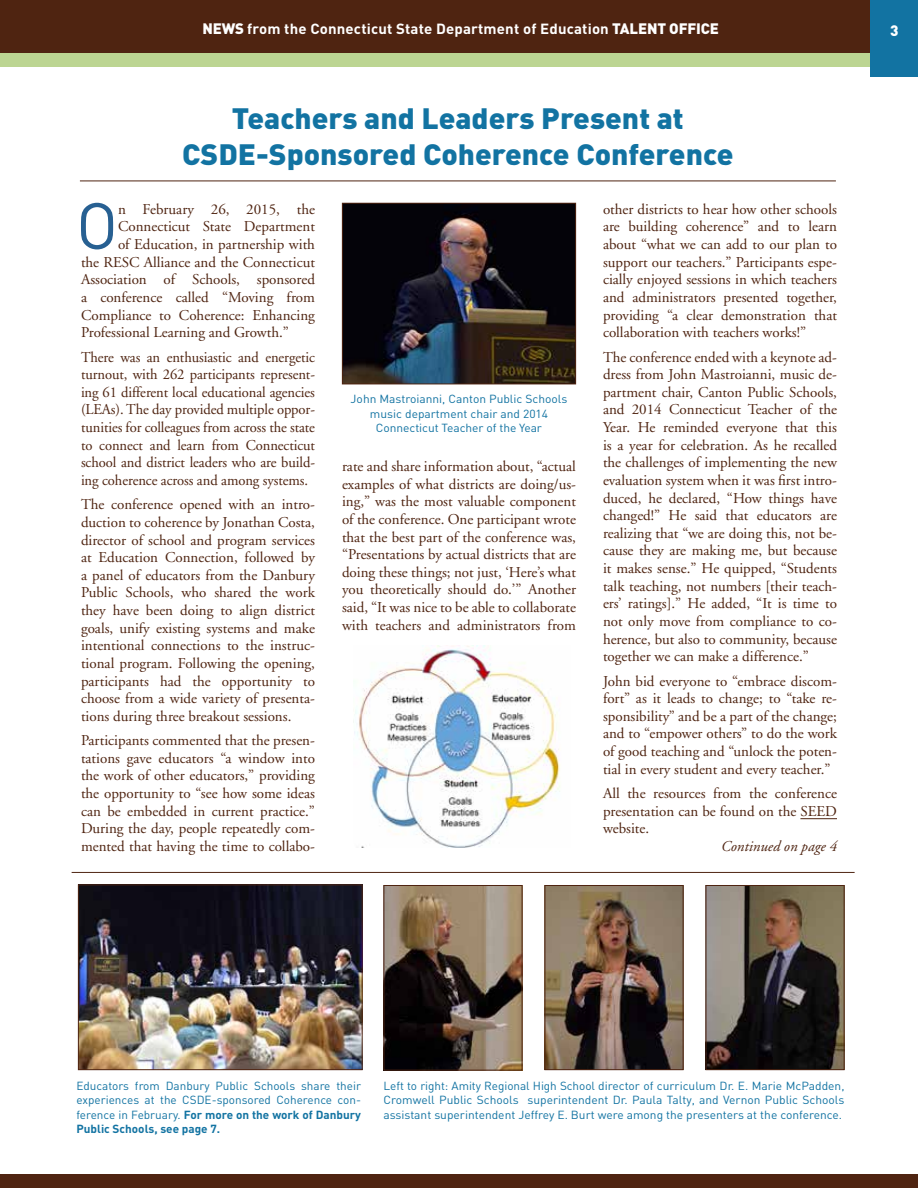
<style>
.page{position:relative;width:918px;height:1188px;background:#fff}
.page>*{position:absolute;margin:0;border:0;box-sizing:border-box;transform-origin:0 0}
.main_body_style{font:64.5px "DIN";color:#276092}
.t1{font:900 29.1px/36px "DIN";color:#1273a2;text-align:center}
.main_body_style-2{font:15px/17.7px "Adobe Garamond";color:#4f2411;text-align:justify}
.main_body_style-3{font:italic 15px "Adobe Garamond";color:#4f2411}
.t2{font:900 15px "DIN";color:#fff}
.t3{font:700 14.55px "DIN";letter-spacing:.01em;color:#fff}
.main_body_style-4{font:11.7px/14.4px "DIN";color:#1273a2;text-align:justify}
.s1{font-weight:900;font-size:15px}
.s2{font-weight:700}
</style>
<div class="page">
<div style="left:0;top:1174px;width:918px;height:14px;background:#4f2411"></div>
<div style="left:0;top:0;width:870px;height:54px;background:#4f2411"></div>
<div style="left:0;top:54px;width:870px;height:13px;background:#bcd592"></div>
<div style="left:870px;top:0;width:48px;height:77px;background:#1273a2"></div>
<hr style="left:800px;top:818px;width:37px;height:1px;background:#4f2411">
<img style="left:344px;top:205px;width:230px;height:177px">
<div style="left:342px;top:203px;width:234px;height:181px;border:1px solid #4f2411"></div>
<hr style="left:72px;top:872px;width:783px;height:1px;background:#4f2411">
<hr style="left:80px;top:181px;width:756px;height:1px;background:#4f2411">
<img style="left:353px;top:646px;width:207px;height:202px">
<img style="left:547px;top:887px;width:134px;height:181px">
<div style="left:545px;top:885px;width:138px;height:185px;border:1px solid #4f2411"></div>
<img style="left:80px;top:887px;width:281px;height:181px">
<div style="left:78px;top:885px;width:285px;height:185px;border:1px solid #4f2411"></div>
<img style="left:386px;top:887px;width:134px;height:182px">
<div style="left:384px;top:885px;width:138px;height:186px;border:1px solid #4f2411"></div>
<img style="left:708px;top:887px;width:134px;height:181px">
<div style="left:706px;top:885px;width:138px;height:185px;border:1px solid #4f2411"></div>
<p class="t3" style="left:202px;top:19px;width:518px"><span class="s1">NEWS</span> from the Connecticut State Department of Education <span class="s1">TALENT OFFICE</span></p>
<p class="t2" style="left:890px;top:21px;width:10px">3</p>
<h1 class="t1" style="left:182px;top:99px;width:553px">Teachers and Leaders Present at<br>CSDE-Sponsored Coherence Conference</h1>
<p class="main_body_style" style="left:76px;top:186px;width:43px">O</p>
<p class="main_body_style-2" style="left:118px;top:201px;width:198px">n February 26, 2015, the</p>
<p class="main_body_style-2" style="left:118px;top:218px;width:198px">Connecticut State Department</p>
<p class="main_body_style-2" style="left:118px;top:236px;width:198px">of Education, in partnership with</p>
<p class="main_body_style-2" style="left:81px;top:253px;width:235px">the RESC Alliance and the Connecticut</p>
<p class="main_body_style-2" style="left:81px;top:271px;width:236px">Association of Schools, sponsored</p>
<p class="main_body_style-2" style="left:81px;top:289px;width:235px">a conference called “Moving from</p>
<p class="main_body_style-2" style="left:81px;top:306px;width:236px">Compliance to Coherence: Enhancing</p>
<p class="main_body_style-2" style="left:81px;top:324px;width:210px">Professional Learning and Growth.”</p>
<p class="main_body_style-2" style="left:81px;top:348px;width:236px">There was an enthusiastic and energetic turnout, with 262 participants represent&shy;ing 61 different local educational agencies (LEAs). The day provided multiple oppor&shy;tunities for colleagues from across the state to connect and learn from Connecticut school and district leaders who are build&shy;ing coherence across and among systems.</p>
<p class="main_body_style-2" style="left:81px;top:496px;width:236px">The conference opened with an intro&shy;duction to coherence by Jonathan Costa, director of school and program services at Education Connection, followed by a panel of educators from the Danbury Public Schools, who shared the work they have been doing to align district goals, unify existing systems and make intentional connections to the instruc&shy;tional program. Following the opening, participants had the opportunity to choose from a wide variety of presenta&shy;tions during three breakout sessions.</p>
<p class="main_body_style-2" style="left:81px;top:732px;width:236px">Participants commented that the presen&shy;tations gave educators “a window into the work of other educators,” providing the opportunity to “see how some ideas can be embedded in current practice.” During the day, people repeatedly com&shy;mented that having the time to collabo-</p>
<p class="main_body_style-4" style="left:351px;top:392px;width:218px;text-align:center">John Mastroianni, Canton Public Schools music department chair and 2014<br>Connecticut Teacher of the Year</p>
<p class="main_body_style-2" style="left:342px;top:458px;width:236px">rate and share information about, “actual examples of what districts are doing/us&shy;ing,” was the most valuable component of the conference. One participant wrote that the best part of the conference was, “Presentations by actual districts that are doing these things; not just, ‘Here’s what you theoretically should do.’” Another said, “It was nice to be able to collaborate with teachers and administrators from</p>
<p class="main_body_style-2" style="left:603px;top:201px;width:236px">other districts to hear how other schools are building coherence” and to learn about “what we can add to our plan to support our teachers.” Participants espe&shy;cially enjoyed sessions in which teachers and administrators presented together, providing “a clear demonstration that collaboration with teachers works!”</p>
<p class="main_body_style-2" style="left:603px;top:348px;width:236px">The conference ended with a keynote ad&shy;dress from John Mastroianni, music de&shy;partment chair, Canton Public Schools, and 2014 Connecticut Teacher of the Year. He reminded everyone that this is a year for celebration. As he recalled the challenges of implementing the new evaluation system when it was first intro&shy;duced, he declared, “How things have changed!” He said that educators are realizing that “we are doing this, not be&shy;cause they are making me, but because it makes sense.” He quipped, “Students talk teaching, not numbers [their teach&shy;ers’ ratings].” He added, “It is time to not only move from compliance to co&shy;herence, but also to community, because together we can make a difference.”</p>
<p class="main_body_style-2" style="left:603px;top:672px;width:235px">John bid everyone to “embrace discom&shy;fort” as it leads to change; to “take re&shy;sponsibility” and be a part of the change; and to “empower others” to do the work of good teaching and “unlock the poten&shy;tial in every student and every teacher.”</p>
<p class="main_body_style-2" style="left:603px;top:785px;width:236px">All the resources from the conference presentation can be found on the SEED website.</p>
<p class="main_body_style-3" style="left:721px;top:838px;width:117px">Continued on page 4</p>
<p class="main_body_style-4" style="left:76px;top:1078px;width:286px">Educators from Danbury Public Schools share their experiences at the CSDE-sponsored Coherence con&shy;ference in February. <span class="s2">For more on the work of Danbury Public Schools, see page 7.</span></p>
<p class="main_body_style-4" style="left:384px;top:1078px;width:462px">Left to right: Amity Regional High School director of curriculum Dr. E. Marie McPadden, Cromwell Public Schools superintendent Dr. Paula Talty, and Vernon Public Schools assistant superintendent Jeffrey E. Burt were among the presenters at the conference.</p>
</div>
